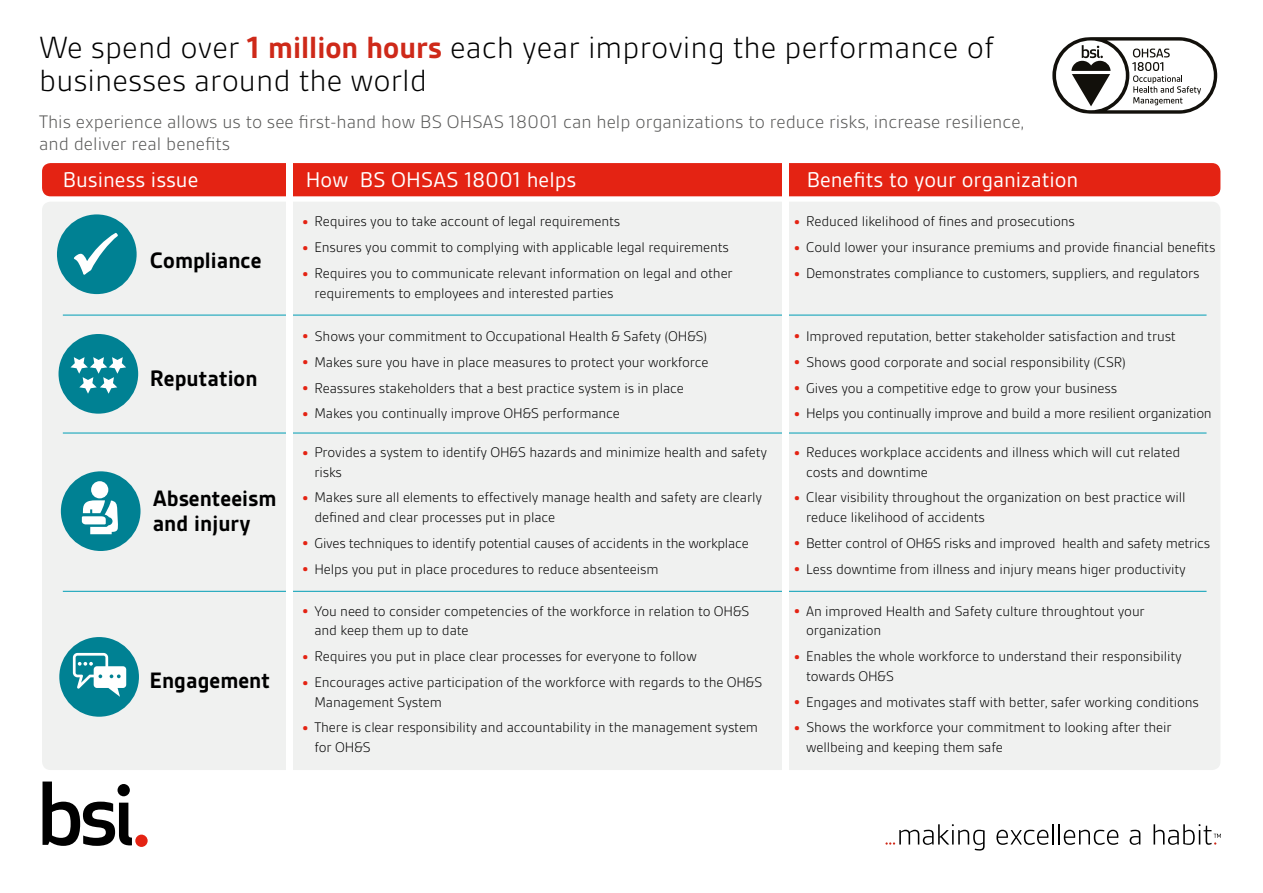
<style>
.page{position:relative;width:1263px;height:893px;background:#fff}
.page>*{position:absolute;margin:0;border:0;box-sizing:border-box;transform-origin:0 0}
.t1{font:300 33px/33px "BSI Gesta";color:#000}
.t2{font:700 24px/25.5px "BSI Gesta";color:#000}
.t3{font:22.95px "BSI Gesta";color:#fff}
.t4{font:300 19.5px/22.5px "BSI Gesta";color:#575756}
.t5{font:300 15px/19.5px "BSI Gesta";letter-spacing:-.01em;color:#000}
.s1{font-weight:700;color:#ce2919}
.s2{font-weight:700;font-size:18px;color:#e42313}
</style>
<div class="page">
<div style="left:42px;top:202px;width:1178px;height:568px;background:#f0f1f0;border-radius:9px"></div>
<div style="left:42px;top:163px;width:1178px;height:33px;background:#e42313;border-radius:9px"></div>
<hr style="left:63px;top:315px;width:1143px;height:1px;background:#009eb5">
<hr style="left:63px;top:433px;width:1143px;height:1px;background:#009eb5">
<hr style="left:63px;top:591px;width:1143px;height:1px;background:#009eb5">
<svg style="left:43px;top:781px;width:89px;height:65px"></svg>
<div style="left:135px;top:835px;width:13px;height:12px;background:#e42313;border-radius:50%"></div>
<div style="left:61px;top:471px;width:80px;height:80px;background:#008193;border-radius:50%"></div>
<div style="left:91px;top:481px;width:17px;height:17px;background:#fff;border-radius:50%"></div>
<svg style="left:82px;top:500px;width:36px;height:34px"></svg>
<div style="left:59px;top:334px;width:79px;height:80px;background:#008193;border-radius:50%"></div>
<svg style="left:70px;top:357px;width:56px;height:37px"></svg>
<div style="left:59px;top:637px;width:80px;height:80px;background:#008193;border-radius:50%"></div>
<svg style="left:73px;top:653px;width:53px;height:44px"></svg>
<div style="left:57px;top:214px;width:80px;height:80px;background:#008193;border-radius:50%"></div>
<svg style="left:73px;top:233px;width:45px;height:42px"></svg>
<svg style="left:885px;top:824px;width:99px;height:26px"></svg>
<svg style="left:996px;top:830px;width:52px;height:15px"></svg>
<hr style="left:1052px;top:824px;width:2px;height:20px;background:#000">
<hr style="left:1058px;top:824px;width:2px;height:20px;background:#000">
<svg style="left:1064px;top:830px;width:54px;height:15px"></svg>
<svg style="left:1129px;top:830px;width:11px;height:15px"></svg>
<svg style="left:1153px;top:824px;width:68px;height:21px"></svg>
<svg style="left:1052px;top:37px;width:165px;height:77px"></svg>
<div style="left:286px;top:150px;width:6px;height:671px;background:#fff"></div>
<div style="left:782px;top:149px;width:7px;height:671px;background:#fff"></div>
<h1 class="t1" style="left:39px;top:31px;width:956px">We spend over <span class="s1">1 million hours</span> each year improving the performance of businesses around the world</h1>
<h3 class="t4" style="left:39px;top:110px;width:986px">This experience allows us to see first-hand how BS OHSAS 18001 can help organizations to reduce risks, increase resilience, and deliver real benefits</h3>
<h3 class="t3" style="left:63px;top:168px;width:137px">Business issue</h3>
<h3 class="t3" style="left:306px;top:168px;width:272px">How BS OHSAS 18001 helps</h3>
<h3 class="t3" style="left:807px;top:168px;width:273px">Benefits to your organization</h3>
<h2 class="t2" style="left:150px;top:247px;width:113px">Compliance</h2>
<h2 class="t2" style="left:150px;top:366px;width:109px">Reputation</h2>
<h2 class="t2" style="left:153px;top:485px;width:125px">Absenteeism and injury</h2>
<h2 class="t2" style="left:150px;top:667px;width:122px">Engagement</h2>
<p class="t5" style="left:302px;top:212px;width:320px"><span class="s2">•</span> Requires you to take account of legal requirements</p>
<p class="t5" style="left:302px;top:238px;width:429px"><span class="s2">•</span> Ensures you commit to complying with applicable legal requirements</p>
<p class="t5" style="left:314px;top:264px;width:420px;text-indent:-13px"><span class="s2">•</span> Requires you to communicate relevant information on legal and other requirements to employees and interested parties</p>
<p class="t5" style="left:302px;top:326px;width:407px"><span class="s2">•</span> Shows your commitment to Occupational Health &amp; Safety (OH&amp;S)</p>
<p class="t5" style="left:302px;top:352px;width:408px"><span class="s2">•</span> Makes sure you have in place measures to protect your workforce</p>
<p class="t5" style="left:302px;top:378px;width:384px"><span class="s2">•</span> Reassures stakeholders that a best practice system is in place</p>
<p class="t5" style="left:302px;top:404px;width:320px"><span class="s2">•</span> Makes you continually improve OH&amp;S performance</p>
<p class="t5" style="left:314px;top:443px;width:454px;text-indent:-13px"><span class="s2">•</span> Provides a system to identify OH&amp;S hazards and minimize health and safety risks</p>
<p class="t5" style="left:314px;top:488px;width:449px;text-indent:-13px"><span class="s2">•</span> Makes sure all elements to effectively manage health and safety are clearly defined and clear processes put in place</p>
<p class="t5" style="left:302px;top:533px;width:448px"><span class="s2">•</span> Gives techniques to identify potential causes of accidents in the workplace</p>
<p class="t5" style="left:302px;top:559px;width:358px"><span class="s2">•</span> Helps you put in place procedures to reduce absenteeism</p>
<p class="t5" style="left:314px;top:601px;width:436px;text-indent:-13px"><span class="s2">•</span> You need to consider competencies of the workforce in relation to OH&amp;S and keep them up to date</p>
<p class="t5" style="left:302px;top:647px;width:396px"><span class="s2">•</span> Requires you put in place clear processes for everyone to follow</p>
<p class="t5" style="left:314px;top:673px;width:449px;text-indent:-13px"><span class="s2">•</span> Encourages active participation of the workforce with regards to the OH&amp;S<br>Management System</p>
<p class="t5" style="left:314px;top:718px;width:445px;text-indent:-13px"><span class="s2">•</span> There is clear responsibility and accountability in the management system for OH&amp;S</p>
<p class="t5" style="left:793px;top:212px;width:283px"><span class="s2">•</span> Reduced likelihood of fines and prosecutions</p>
<p class="t5" style="left:793px;top:238px;width:423px"><span class="s2">•</span> Could lower your insurance premiums and provide financial benefits</p>
<p class="t5" style="left:793px;top:264px;width:408px"><span class="s2">•</span> Demonstrates compliance to customers, suppliers, and regulators</p>
<p class="t5" style="left:793px;top:326px;width:384px"><span class="s2">•</span> Improved reputation, better stakeholder satisfaction and trust</p>
<p class="t5" style="left:793px;top:352px;width:334px"><span class="s2">•</span> Shows good corporate and social responsibility (CSR)</p>
<p class="t5" style="left:793px;top:378px;width:325px"><span class="s2">•</span> Gives you a competitive edge to grow your business</p>
<p class="t5" style="left:793px;top:404px;width:420px"><span class="s2">•</span> Helps you continually improve and build a more resilient organization</p>
<p class="t5" style="left:806px;top:443px;width:376px;text-indent:-13px"><span class="s2">•</span> Reduces workplace accidents and illness which will cut related costs and downtime</p>
<p class="t5" style="left:806px;top:488px;width:381px;text-indent:-13px"><span class="s2">•</span> Clear visibility throughout the organization on best practice will reduce likelihood of accidents</p>
<p class="t5" style="left:793px;top:533px;width:418px"><span class="s2">•</span> Better control of OH&amp;S risks and improved health and safety metrics</p>
<p class="t5" style="left:793px;top:559px;width:394px"><span class="s2">•</span> Less downtime from illness and injury means higer productivity</p>
<p class="t5" style="left:806px;top:601px;width:340px;text-indent:-13px"><span class="s2">•</span> An improved Health and Safety culture throughtout your organization</p>
<p class="t5" style="left:806px;top:647px;width:377px;text-indent:-13px"><span class="s2">•</span> Enables the whole workforce to understand their responsibility towards OH&amp;S</p>
<p class="t5" style="left:793px;top:692px;width:407px"><span class="s2">•</span> Engages and motivates staff with better, safer working conditions</p>
<p class="t5" style="left:806px;top:718px;width:367px;text-indent:-13px"><span class="s2">•</span> Shows the workforce your commitment to looking after their wellbeing and keeping them safe</p>
</div>
